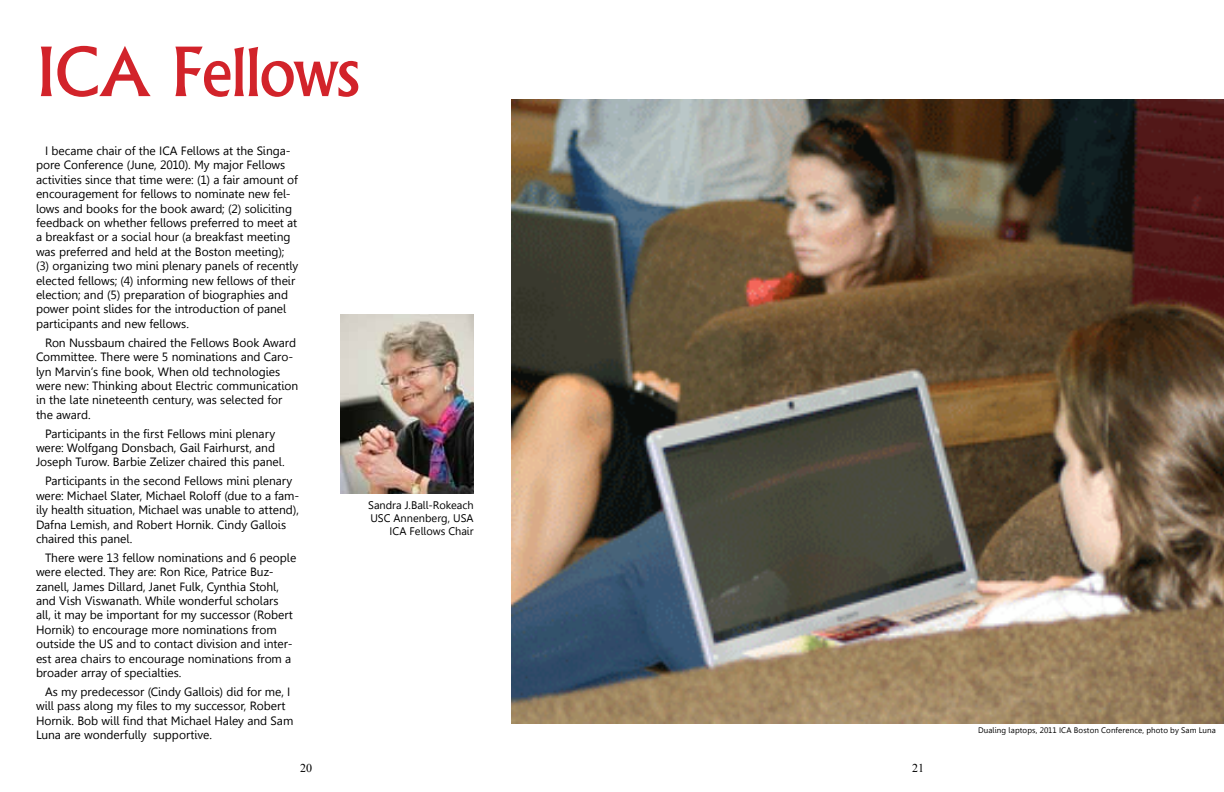
<style>
.page{position:relative;width:1224px;height:792px;background:#fff}
.page>*{position:absolute;margin:0;border:0;box-sizing:border-box;transform-origin:0 0}
.t1{font:72px "Narkisim";letter-spacing:-.025em;color:#d2232a}
.t2{font:12px/14.4px "Gisha";letter-spacing:-.005em;color:#000}
.t3{font:12px "Times New Roman";color:#000}
.t4{font:11px/13.2px "Gisha";color:#000;text-align:right}
.t5{font:8px "Gisha";letter-spacing:.015em;color:#000}
</style>
<div class="page">
<img style="left:511px;top:100px;width:713px;height:623px">
<img style="left:341px;top:314px;width:133px;height:180px">
<h1 class="t1" style="left:36px;top:43px;width:325px">ICA Fellows</h1>
<p class="t2" style="left:36px;top:144px;width:264px;text-indent:9px">I became chair of the ICA Fellows at the Singa&shy;pore Conference (June, 2010). My major Fellows activities since that time were: (1) a fair amount of encouragement for fellows to nominate new fel&shy;lows and books for the book award; (2) soliciting feedback on whether fellows preferred to meet at a breakfast or a social hour (a breakfast meeting was preferred and held at the Boston meeting); (3) organizing two mini plenary panels of recently elected fellows; (4) informing new fellows of their election; and (5) preparation of biographies and power point slides for the introduction of panel participants and new fellows.</p>
<p class="t2" style="left:36px;top:335px;width:264px;text-indent:9px">Ron Nussbaum chaired the Fellows Book Award Committee. There were 5 nominations and Caro&shy;lyn Marvin’s fine book, When old technologies were new: Thinking about Electric communication in the late nineteenth century, was selected for the award.</p>
<p class="t2" style="left:36px;top:426px;width:250px;text-indent:9px">Participants in the first Fellows mini plenary were: Wolfgang Donsbach, Gail Fairhurst, and<br>Joseph Turow. Barbie Zelizer chaired this panel.</p>
<p class="t2" style="left:36px;top:474px;width:265px;text-indent:9px">Participants in the second Fellows mini plenary were: Michael Slater, Michael Roloff (due to a fam&shy;ily health situation, Michael was unable to attend), Dafna Lemish, and Robert Hornik. Cindy Gallois chaired this panel.</p>
<p class="t2" style="left:36px;top:551px;width:262px;text-indent:9px">There were 13 fellow nominations and 6 people were elected. They are: Ron Rice, Patrice Buz&shy;zanell, James Dillard, Janet Fulk, Cynthia Stohl, and Vish Viswanath. While wonderful scholars all, it may be important for my successor (Robert Hornik) to encourage more nominations from outside the US and to contact division and inter&shy;est area chairs to encourage nominations from a broader array of specialties.</p>
<p class="t2" style="left:36px;top:685px;width:259px;text-indent:9px">As my predecessor (Cindy Gallois) did for me, I will pass along my files to my successor, Robert Hornik. Bob will find that Michael Haley and Sam Luna are wonderfully supportive.</p>
<p class="t4" style="left:368px;top:499px;width:107px">Sandra J.Ball-Rokeach<br>USC Annenberg, USA<br>ICA Fellows Chair</p>
<p class="t3" style="left:300px;top:759px;width:13px">20</p>
<p class="t3" style="left:912px;top:759px;width:13px">21</p>
<p class="t5" style="left:978px;top:726px;width:239px">Dualing laptops, 2011 ICA Boston Conference, photo by Sam Luna</p>
</div>
